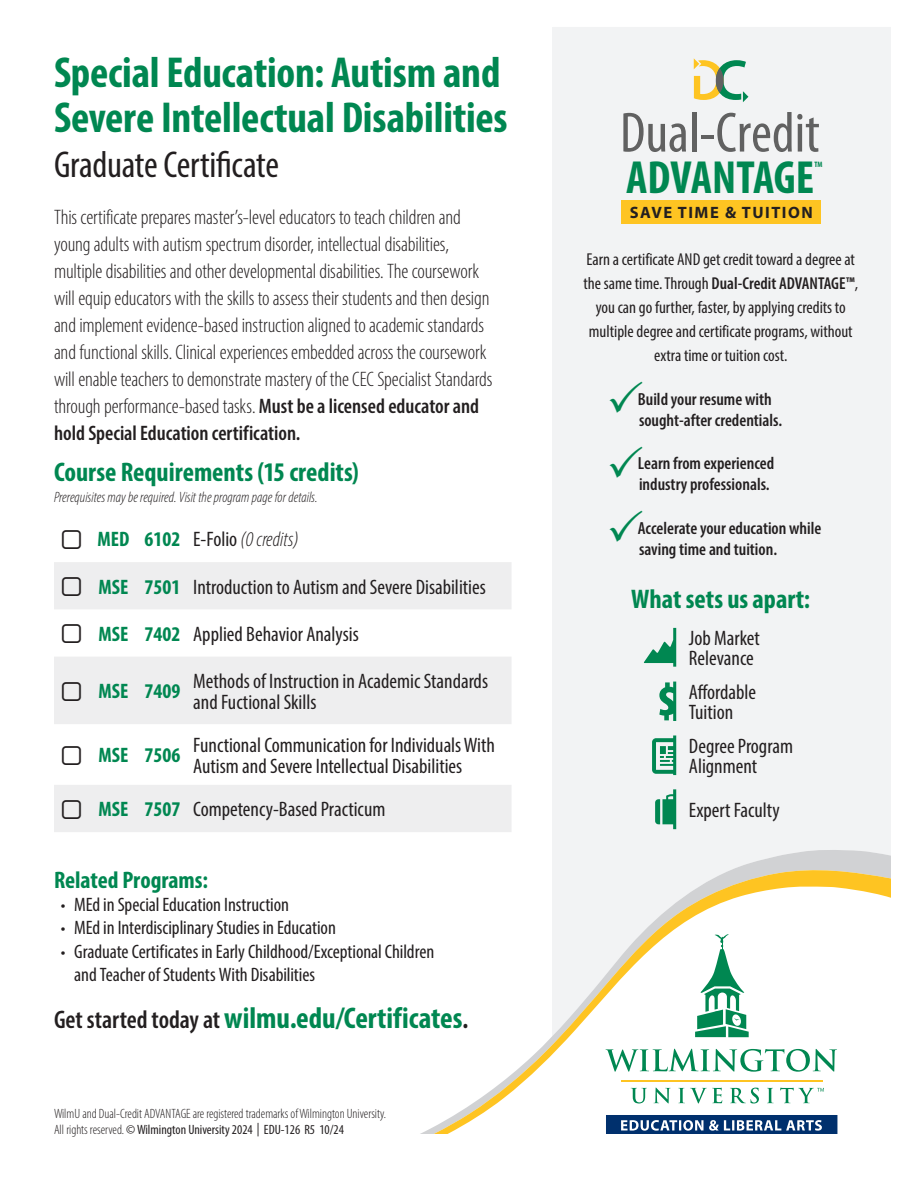
<style>
.page{position:relative;width:918px;height:1188px;background:#fff}
.page>*{position:absolute;margin:0;border:0;box-sizing:border-box;transform-origin:0 0}
.t1{font:condensed 57.15px "Myriad Pro";color:#616161}
.t2{font:700 condensed 46.65px "Myriad Pro";color:#008751}
.t3{font:700 condensed 43.5px/45px "Myriad Pro";letter-spacing:-.005em;color:#008751}
.t4{font:condensed 37.5px "Myriad Pro";letter-spacing:-.01em;color:#231f20}
.Course_List{font:700 condensed 30px "Myriad Pro";color:#008751}
.Body_Copy{font:700 condensed 27px "Myriad Pro";color:#008751}
.CL_Name{font:700 condensed 27px "Myriad Pro";color:#008751}
.CL_Name-2{font:700 condensed 24px "Myriad Pro";color:#008751}
.Body_Copy-2{font:300 condensed 21px/27px "Myriad Pro";letter-spacing:-.01em;color:#231f20}
.Course_List-2{font:condensed 21px/19.5px "Myriad Pro";color:#231f20}
.Course_List-3{font:700 condensed 21px "Myriad Pro";color:#008751}
.Course_List-4{font:italic 300 condensed 21px "Myriad Pro";color:#231f20}
.t5{font:condensed 19.5px/23.4px "Myriad Pro";letter-spacing:-.005em;color:#231f20}
.Body_Copy-3{font:600 condensed 17.55px/21px "Myriad Pro";color:#231f20}
.Body_Copy-4{font:condensed 17.25px/24px "Myriad Pro";color:#231f20;text-align:center}
.t6{font:700 16.5px "Myriad Pro";letter-spacing:.09em;color:#231f20}
.Body_Copy-5{font:italic 300 condensed 15px "Myriad Pro";color:#231f20}
.Note{font:300 condensed 13.5px/16.2px "Myriad Pro";color:#231f20}
.t7{font:700 condensed 7.8px "Myriad Pro";color:#008751}
.s1{font-weight:600}
.s2{font-weight:400;font-style:normal}
.s3{font-weight:300}
.s4{font-weight:600;font-size:25.5px;color:#231f20}
.s5{font-weight:600;color:#231f20}
.s6{font-weight:400}
</style>
<div class="page">
<div style="left:552px;top:27px;width:339px;height:822px;background:#f2f3f4"></div>
<div style="left:621px;top:201px;width:200px;height:23px;background:#fec422"></div>
<svg style="left:694px;top:58px;width:54px;height:44px"></svg>
<svg style="left:644px;top:628px;width:32px;height:39px"></svg>
<svg style="left:659px;top:682px;width:17px;height:39px"></svg>
<svg style="left:652px;top:735px;width:24px;height:40px"></svg>
<svg style="left:655px;top:789px;width:21px;height:40px"></svg>
<svg style="left:420px;top:849px;width:471px;height:285px"></svg>
<svg style="left:434px;top:867px;width:457px;height:267px"></svg>
<svg style="left:54px;top:562px;width:457px;height:270px;fill:#eeeeef"></svg>
<svg style="left:610px;top:381px;width:32px;height:32px"></svg>
<svg style="left:610px;top:445px;width:32px;height:32px"></svg>
<svg style="left:610px;top:510px;width:32px;height:32px"></svg>
<svg style="left:62px;top:577px;width:19px;height:19px"></svg>
<svg style="left:62px;top:624px;width:19px;height:19px"></svg>
<svg style="left:62px;top:682px;width:19px;height:19px"></svg>
<svg style="left:62px;top:746px;width:19px;height:19px"></svg>
<svg style="left:62px;top:800px;width:19px;height:19px"></svg>
<p class="t3" style="left:54px;top:49px;width:455px">Special Education: Autism and<br>Severe Intellectual Disabilities</p>
<p class="t4" style="left:54px;top:142px;width:226px">Graduate Certificate</p>
<p class="Body_Copy-2" style="left:54px;top:203px;width:440px">This certificate prepares master’s-level educators to teach children and young adults with autism spectrum disorder, intellectual disabilities, multiple disabilities and other developmental disabilities. The coursework will equip educators with the skills to assess their students and then design and implement evidence-based instruction aligned to academic standards and functional skills. Clinical experiences embedded across the coursework will enable teachers to demonstrate mastery of the CEC Specialist Standards through performance-based tasks. <span class="s1">Must be a licensed educator and hold Special Education certification.</span></p>
<p class="Body_Copy" style="left:54px;top:455px;width:306px">Course Requirements (15 credits)</p>
<p class="Body_Copy-5" style="left:54px;top:488px;width:265px">Prerequisites may be required. Visit the program page for details.</p>
<p class="Course_List-3" style="left:97px;top:526px;width:33px">MED</p>
<p class="Course_List-3" style="left:144px;top:526px;width:37px">6102</p>
<p class="Course_List-4" style="left:193px;top:527px;width:107px"><span class="s2">E-Folio</span> (0 credits)</p>
<p class="Course_List-3" style="left:98px;top:574px;width:31px">MSE</p>
<p class="Course_List-3" style="left:144px;top:574px;width:37px">7501</p>
<p class="Course_List-2" style="left:193px;top:577px;width:294px">Introduction to Autism and Severe Disabilities</p>
<p class="Course_List-3" style="left:98px;top:621px;width:31px">MSE</p>
<p class="Course_List-3" style="left:144px;top:621px;width:37px">7402</p>
<p class="Course_List-2" style="left:193px;top:624px;width:167px">Applied Behavior Analysis</p>
<p class="Course_List-3" style="left:98px;top:678px;width:31px">MSE</p>
<p class="Course_List-3" style="left:144px;top:678px;width:37px">7409</p>
<p class="Course_List-2" style="left:193px;top:670px;width:296px;line-height:21px">Methods of Instruction in Academic Standards and Fuctional Skills</p>
<p class="Course_List-3" style="left:98px;top:742px;width:31px">MSE</p>
<p class="Course_List-3" style="left:144px;top:742px;width:37px">7506</p>
<p class="Course_List-2" style="left:193px;top:734px;width:303px;line-height:21px">Functional Communication for Individuals With<br>Autism and Severe Intellectual Disabilities</p>
<p class="Course_List-3" style="left:98px;top:796px;width:31px">MSE</p>
<p class="Course_List-3" style="left:144px;top:796px;width:37px">7507</p>
<p class="Course_List-2" style="left:193px;top:799px;width:194px">Competency-Based Practicum</p>
<p class="CL_Name-2" style="left:54px;top:865px;width:156px">Related Programs:</p>
<p class="t5" style="left:61px;top:893px;width:230px"><span class="s3">•</span> MEd in Special Education Instruction</p>
<p class="t5" style="left:61px;top:916px;width:277px"><span class="s3">•</span> MEd in Interdisciplinary Studies in Education</p>
<p class="t5" style="left:74px;top:939px;width:362px;text-indent:-14px"><span class="s3">•</span> Graduate Certificates in Early Childhood/Exceptional Children and Teacher of Students With Disabilities</p>
<p class="Course_List" style="left:54px;top:999px;width:416px"><span class="s4">Get started today at</span> wilmu.edu/Certificates<span class="s5">.</span></p>
<p class="Note" style="left:54px;top:1105px;width:334px">WilmU and Dual-Credit ADVANTAGE are registered trademarks of Wilmington University.<br>All rights reserved. <span class="s6">© Wilmington University 2024 | EDU-126 R5 10/24</span></p>
<p class="t1" style="left:620px;top:98px;width:201px">Dual-Credit</p>
<p class="t2" style="left:626px;top:148px;width:189px">ADVANTAGE</p>
<p class="t7" style="left:815px;top:159px;width:10px">TM</p>
<p class="t6" style="left:630px;top:202px;width:184px">SAVE TIME &amp; TUITION</p>
<p class="Body_Copy-4" style="left:584px;top:247px;width:276px">Earn a certificate AND get credit toward a degree at the same time. Through <span class="s1">Dual-Credit ADVANTAGE™</span>, you can go further, faster, by applying credits to multiple degree and certificate programs, without extra time or tuition cost.</p>
<p class="Body_Copy-3" style="left:638px;top:388px;width:146px">Build your resume with sought-after credentials.</p>
<p class="Body_Copy-3" style="left:638px;top:453px;width:138px">Learn from experienced industry professionals.</p>
<p class="Body_Copy-3" style="left:638px;top:517px;width:185px">Accelerate your education while saving time and tuition.</p>
<p class="CL_Name" style="left:631px;top:582px;width:180px">What sets us apart:</p>
<p class="Course_List-2" style="left:689px;top:628px;width:72px">Job Market<br>Relevance</p>
<p class="Course_List-2" style="left:689px;top:682px;width:69px">Affordable<br>Tuition</p>
<p class="Course_List-2" style="left:689px;top:736px;width:106px">Degree Program<br>Alignment</p>
<p class="Course_List-2" style="left:689px;top:800px;width:92px">Expert Faculty</p>
</div>
